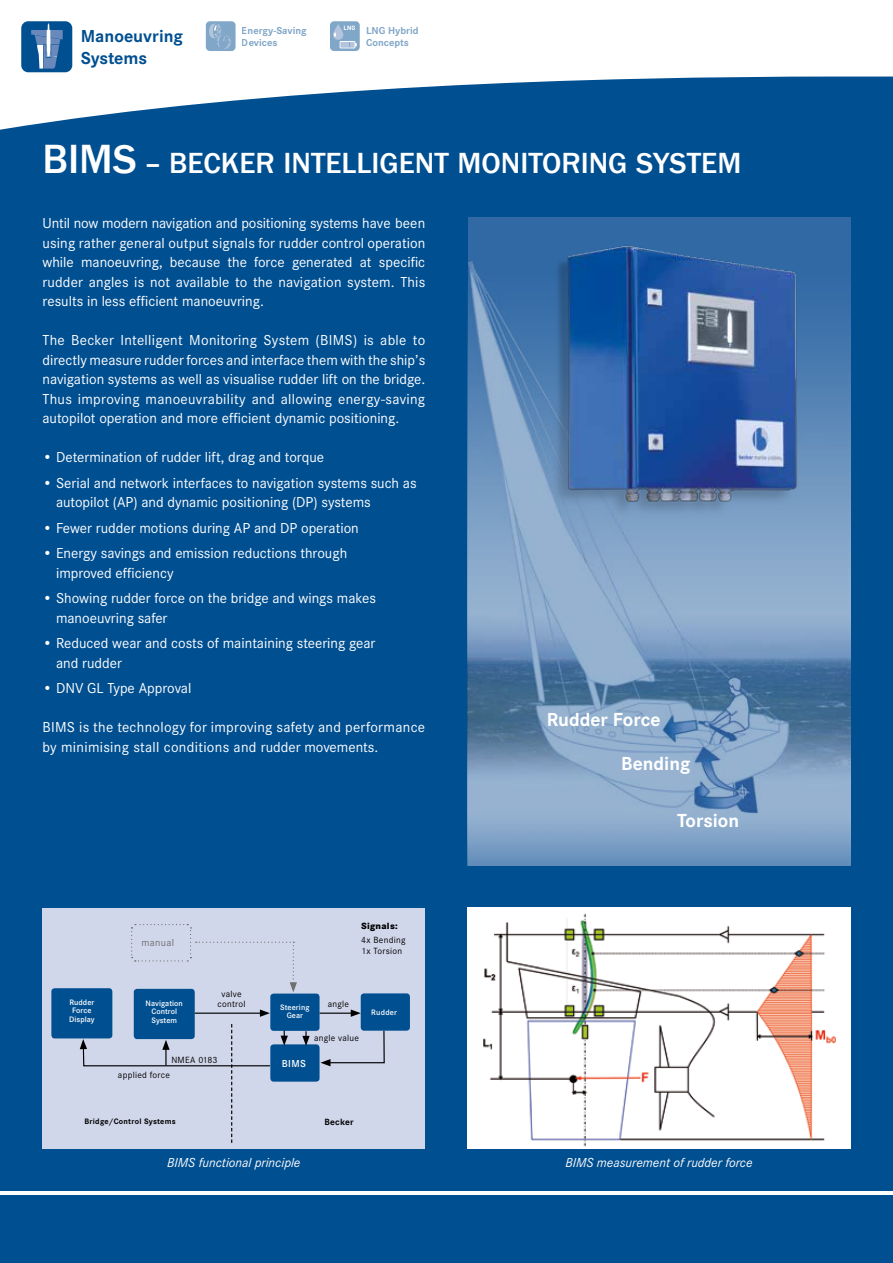
<style>
.page{position:relative;width:893px;height:1263px;background:#004f91}
.page>*{position:absolute;margin:0;border:0;box-sizing:border-box;transform-origin:0 0}
.t1{font:500 30px "Franklin Gothic LT";color:#fff}
.t2{font:700 19.65px "Corporate S";color:#fff}
.t3{font:700 18px/21.6px "Corporate S";color:#004f91}
.t4{font:15px/19.5px "Corporate S";color:#fff}
.t5{font:15px/19.5px "Corporate S";letter-spacing:.02em;color:#fff}
.t6{font:italic 13.5px "Corporate S";color:#fff}
.t7{font:700 10.5px/12.6px "Corporate S";color:#004f91}
.t8{font:10.5px "Corporate S";letter-spacing:.03em;color:#706f6f}
.t9{font:600 10.5px "Corporate S";color:#fff}
.t10{font:9.3px/10.5px "Corporate S";letter-spacing:.03em;color:#000;text-align:center}
.t11{font:800 9.3px "Corporate S";letter-spacing:.03em;color:#000}
.t12{font:700 9.3px "Corporate S";letter-spacing:.03em;color:#000}
.t13{font:600 8.25px/8.2px "Corporate S";letter-spacing:.01em;color:#fff;text-align:center}
.t14{font:700 8.25px "Corporate S";letter-spacing:.03em;color:#000}
.s1{font-size:42px}
</style>
<div class="page">
<img style="left:468px;top:908px;width:382px;height:240px">
<div style="left:468px;top:217px;width:382px;height:648px;background:#3169a5"></div>
<img style="left:468px;top:261px;width:382px;height:604px">
<img style="left:544px;top:245px;width:275px;height:291px">
<div style="left:43px;top:908px;width:382px;height:240px;background:#d1d7eb"></div>
<div style="left:51px;top:988px;width:61px;height:50px;background:#004f91;border-radius:3px"></div>
<div style="left:134px;top:989px;width:61px;height:50px;background:#004f91;border-radius:3px"></div>
<div style="left:270px;top:993px;width:50px;height:38px;background:#004f91;border-radius:3px"></div>
<div style="left:270px;top:1044px;width:50px;height:38px;background:#004f91;border-radius:3px"></div>
<div style="left:361px;top:993px;width:49px;height:38px;background:#004f91;border-radius:3px"></div>
<svg style="left:131px;top:924px;width:166px;height:68px"></svg>
<hr style="left:195px;top:1012px;width:67px;height:2px;background:#000">
<svg style="left:260px;top:1009px;width:10px;height:8px"></svg>
<hr style="left:320px;top:1012px;width:33px;height:2px;background:#000">
<svg style="left:351px;top:1009px;width:10px;height:8px"></svg>
<svg style="left:320px;top:1029px;width:65px;height:37px"></svg>
<svg style="left:80px;top:1024px;width:191px;height:119px"></svg>
<svg style="left:281px;top:1030px;width:7px;height:16px"></svg>
<svg style="left:302px;top:1031px;width:8px;height:15px"></svg>
<hr style="left:0;top:1192px;width:893px;height:3px;background:#fff">
<svg style="left:0;top:0;width:893px;height:130px;fill:#fff"></svg>
<div style="left:21px;top:21px;width:51px;height:51px;background:#004f91;border-radius:7px"></div>
<svg style="left:31px;top:23px;width:32px;height:46px"></svg>
<div style="left:206px;top:21px;width:30px;height:30px;background:#80a7c8;border-radius:4px"></div>
<svg style="left:209px;top:23px;width:22px;height:26px"></svg>
<svg style="left:330px;top:21px;width:30px;height:30px"></svg>
<svg style="left:333px;top:24px;width:10px;height:16px"></svg>
<svg style="left:344px;top:26px;width:11px;height:4px"></svg>
<svg style="left:342px;top:43px;width:15px;height:4px"></svg>
<div style="left:340px;top:41px;width:15px;height:7px;border:1px solid #fff"></div>
<p class="t3" style="left:81px;top:26px;width:104px">Manoeuvring<br>Systems</p>
<p class="t7" style="left:242px;top:24px;width:66px">Energy-Saving<br>Devices</p>
<p class="t7" style="left:366px;top:24px;width:54px">LNG Hybrid<br>Concepts</p>
<h1 class="t1" style="left:43px;top:146px;width:700px"><span class="s1">BIMS</span> – BECKER INTELLIGENT MONITORING SYSTEM</h1>
<p class="t4" style="left:43px;top:214px;width:384px;text-align:justify">Until now modern navigation and positioning systems have been using rather general output signals for rudder control operation while manoeuvring, because the force generated at specific rudder angles is not available to the navigation system. This results in less efficient manoeuvring.</p>
<p class="t4" style="left:43px;top:331px;width:384px;text-align:justify">The Becker Intelligent Monitoring System (BIMS) is able to directly measure rudder forces and interface them with the ship’s navigation systems as well as visualise rudder lift on the bridge.<br>Thus improving manoeuvrability and allowing energy-saving autopilot operation and more efficient dynamic positioning.</p>
<p class="t4" style="left:43px;top:448px;width:283px">• Determination of rudder lift, drag and torque</p>
<p class="t4" style="left:56px;top:473px;width:362px;text-indent:-13px">• Serial and network interfaces to navigation systems such as autopilot (AP) and dynamic positioning (DP) systems</p>
<p class="t4" style="left:43px;top:518px;width:318px">• Fewer rudder motions during AP and DP operation</p>
<p class="t4" style="left:56px;top:544px;width:293px;text-indent:-13px">• Energy savings and emission reductions through improved efficiency</p>
<p class="t4" style="left:56px;top:589px;width:321px;text-indent:-13px">• Showing rudder force on the bridge and wings makes manoeuvring safer</p>
<p class="t4" style="left:56px;top:634px;width:321px;text-indent:-13px">• Reduced wear and costs of maintaining steering gear and rudder</p>
<p class="t4" style="left:43px;top:679px;width:150px">• DNV GL Type Approval</p>
<p class="t5" style="left:43px;top:718px;width:384px">BIMS is the technology for improving safety and performance by minimising stall conditions and rudder movements.</p>
<p class="t13" style="left:69px;top:998px;width:27px">Rudder<br>Force</p>
<p class="t13" style="left:69px;top:1015px;width:27px">Display</p>
<p class="t8" style="left:141px;top:937px;width:34px">manual</p>
<p class="t13" style="left:146px;top:999px;width:39px">Navigation<br>Control<br>System</p>
<p class="t11" style="left:361px;top:920px;width:38px">Signals:</p>
<p class="t10" style="left:361px;top:935px;width:46px;line-height:11.2px;text-align:left">4x Bending<br>1x Torsion</p>
<p class="t10" style="left:217px;top:988px;width:30px">valve control</p>
<p class="t10" style="left:328px;top:999px;width:23px">angle</p>
<p class="t10" style="left:314px;top:1032px;width:47px">angle value</p>
<p class="t13" style="left:280px;top:1003px;width:31px">Steering<br>Gear</p>
<p class="t13" style="left:371px;top:1008px;width:27px">Rudder</p>
<p class="t10" style="left:171px;top:1055px;width:48px">NMEA 0183</p>
<p class="t10" style="left:118px;top:1069px;width:54px">applied force</p>
<p class="t9" style="left:282px;top:1057px;width:25px">BIMS</p>
<p class="t14" style="left:85px;top:1117px;width:93px">Bridge/Control Systems</p>
<p class="t12" style="left:324px;top:1116px;width:31px">Becker</p>
<h2 class="t2" style="left:547px;top:708px;width:115px">Rudder Force</h2>
<h2 class="t2" style="left:621px;top:752px;width:71px">Bending</h2>
<h2 class="t2" style="left:677px;top:809px;width:64px">Torsion</h2>
<p class="t6" style="left:167px;top:1154px;width:135px">BIMS functional principle</p>
<p class="t6" style="left:565px;top:1154px;width:189px">BIMS measurement of rudder force</p>
</div>
